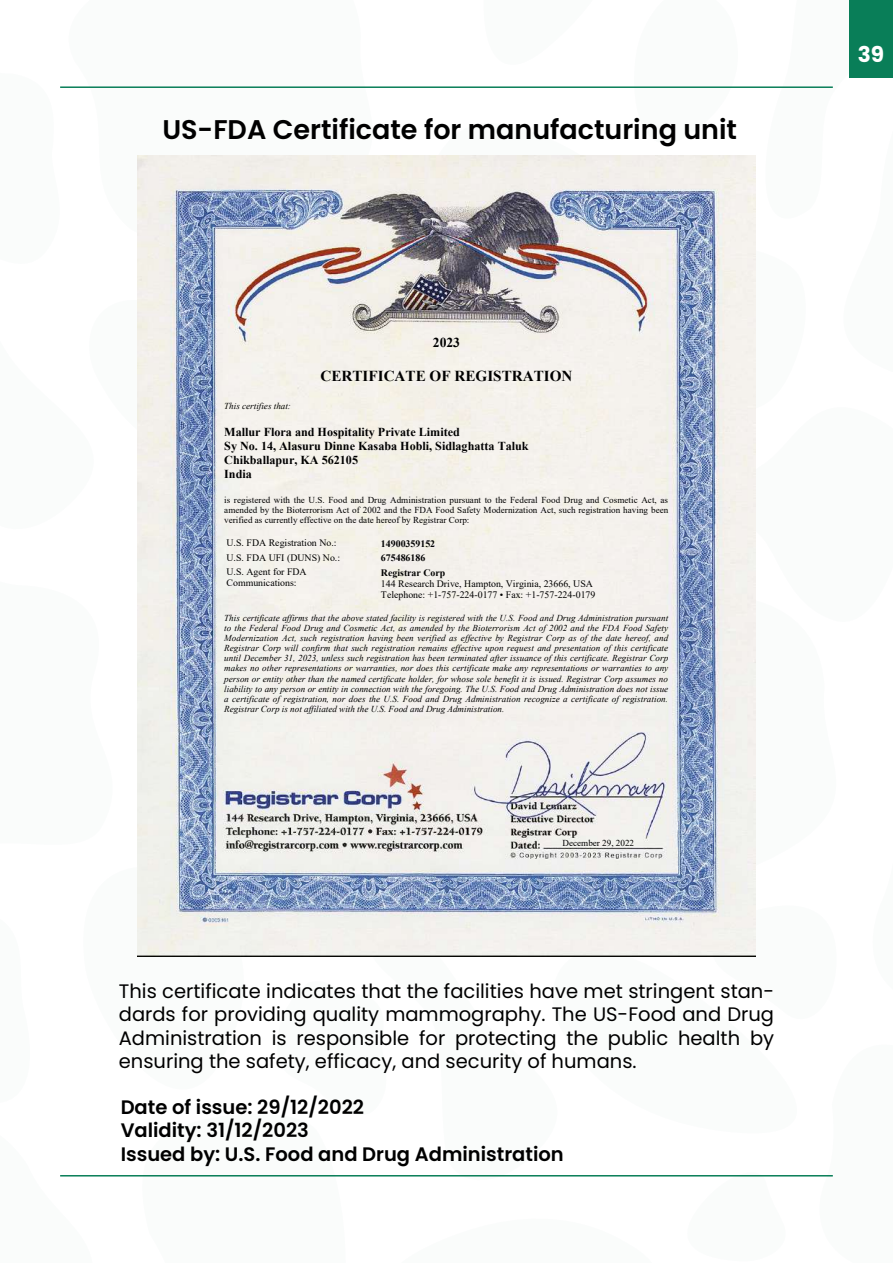
<style>
.page{position:relative;width:893px;height:1263px;background:#fff}
.page>*{position:absolute;margin:0;border:0;box-sizing:border-box;transform-origin:0 0}
.t1{font:600 27px "Poppins";color:#000}
.t2{font:700 21.75px "Poppins";color:#fff}
.t3{font:19.5px/23.4px "Poppins";color:#000;text-align:justify}
.t4{font:600 19.5px/23.4px "Poppins";color:#000}
.t5{font:700 15.15px "Times New Roman";color:#000}
.t6{font:700 13.65px "Times New Roman";color:#000}
.t7{font:700 12.15px/14px "Times New Roman";color:#000}
.t8{font:9.9px/11.1px "Times New Roman";color:#000}
.t9{font:700 9.9px "Times New Roman";color:#000}
.t10{font:italic 9.15px/10.2px "Times New Roman";color:#000;text-align:justify}
.t11{font:9.15px/10.2px "Times New Roman";color:#000;text-align:justify}
</style>
<div class="page">
<div style="left:849px;top:0;width:44px;height:77px;background:#097e58"></div>
<hr style="left:60px;top:86px;width:773px;height:2px;background:#097e58">
<img style="left:137px;top:156px;width:619px;height:800px">
<h1 class="t1" style="left:162px;top:114px;width:576px">US-FDA Certificate for manufacturing unit</h1>
<h3 class="t6" style="left:433px;top:332px;width:29px">2023</h3>
<h3 class="t5" style="left:320px;top:365px;width:253px">CERTIFICATE OF REGISTRATION</h3>
<p class="t10" style="left:224px;top:401px;width:68px">This certifies that:</p>
<h3 class="t7" style="left:224px;top:425px;width:306px">Mallur Flora and Hospitality Private Limited<br>Sy No. 14, Alasuru Dinne Kasaba Hobli, Sidlaghatta Taluk Chikballapur, KA 562105<br>India</h3>
<p class="t11" style="left:224px;top:494px;width:446px">is registered with the U.S. Food and Drug Administration pursuant to the Federal Food Drug and Cosmetic Act, as amended by the Bioterrorism Act of 2002 and the FDA Food Safety Modernization Act, such registration having been verified as currently effective on the date hereof by Registrar Corp:</p>
<p class="t8" style="left:227px;top:537px;width:112px">U.S. FDA Registration No.:</p>
<p class="t9" style="left:381px;top:536px;width:56px">14900359152</p>
<p class="t8" style="left:227px;top:552px;width:115px">U.S. FDA UFI (DUNS) No.:</p>
<p class="t9" style="left:381px;top:551px;width:46px">675486186</p>
<p class="t8" style="left:227px;top:566px;width:82px">U.S. Agent for FDA<br>Communications:</p>
<p class="t9" style="left:381px;top:565px;width:66px">Registrar Corp</p>
<p class="t8" style="left:381px;top:577px;width:216px">144 Research Drive, Hampton, Virginia, 23666, USA<br>Telephone: +1-757-224-0177 • Fax: +1-757-224-0179</p>
<p class="t10" style="left:224px;top:612px;width:446px">This certificate affirms that the above stated facility is registered with the U.S. Food and Drug Administration pursuant to the Federal Food Drug and Cosmetic Act, as amended by the Bioterrorism Act of 2002 and the FDA Food Safety Modernization Act, such registration having been verified as effective by Registrar Corp as of the date hereof, and Registrar Corp will confirm that such registration remains effective upon request and presentation of this certificate until December 31, 2023, unless such registration has been terminated after issuance of this certificate. Registrar Corp makes no other representations or warranties, nor does this certificate make any representations or warranties to any person or entity other than the named certificate holder, for whose sole benefit it is issued. Registrar Corp assumes no liability to any person or entity in connection with the foregoing. The U.S. Food and Drug Administration does not issue a certificate of registration, nor does the U.S. Food and Drug Administration recognize a certificate of registration.<br>Registrar Corp is not affiliated with the U.S. Food and Drug Administration.</p>
<p class="t11" style="left:563px;top:838px;width:73px">December 29, 2022</p>
<p class="t3" style="left:119px;top:979px;width:657px">This certificate indicates that the facilities have met stringent stan&shy;dards for providing quality mammography. The US-Food and Drug Administration is responsible for protecting the public health by ensuring the safety, efficacy, and security of humans.</p>
<h3 class="t4" style="left:121px;top:1095px;width:445px">Date of issue: 29/12/2022<br>Validity: 31/12/2023<br>Issued by: U.S. Food and Drug Administration</h3>
<h2 class="t2" style="left:858px;top:42px;width:28px">39</h2>
</div>
